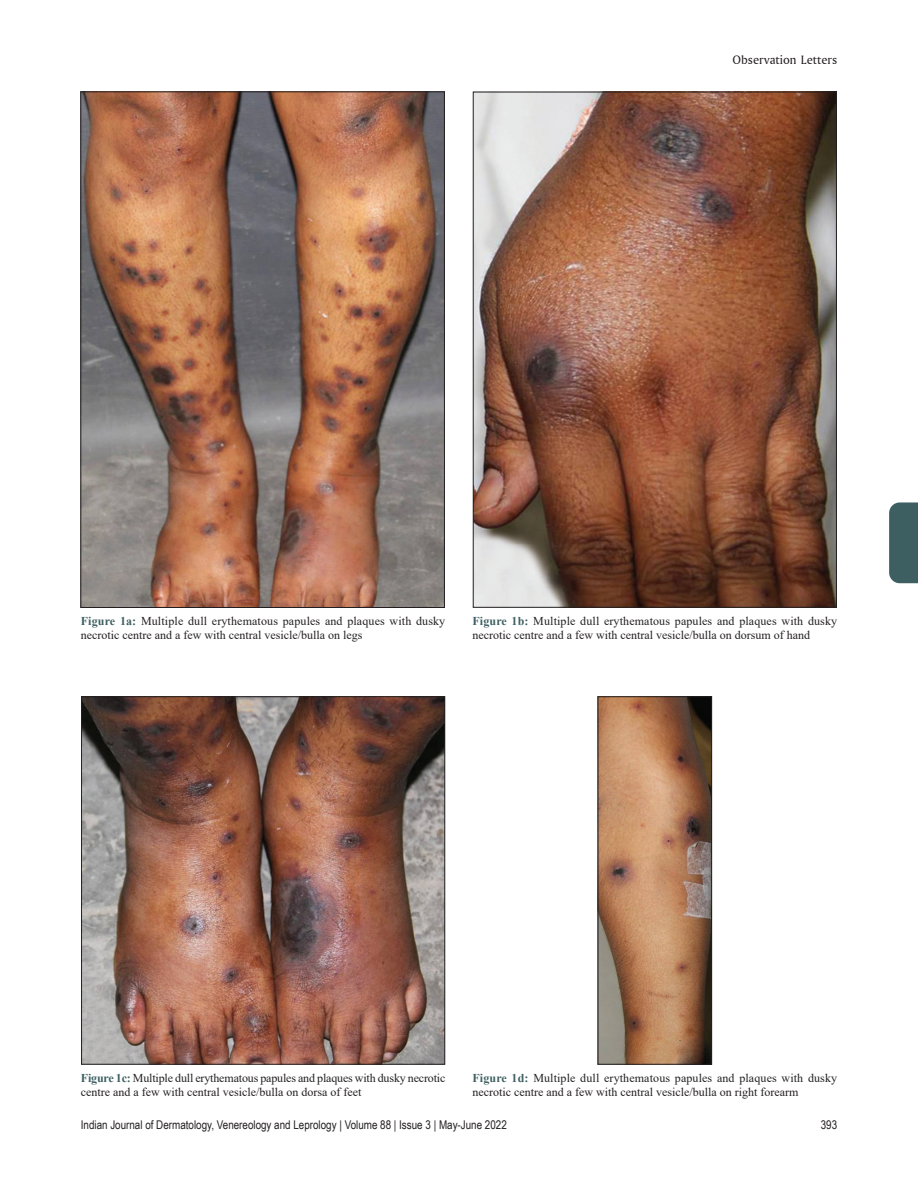
<style>
.page{position:relative;width:918px;height:1188px;background:#fff}
.page>*{position:absolute;margin:0;border:0;box-sizing:border-box;transform-origin:0 0}
.t1{font:12.75px "Amerigo BT Roman A";color:#231f20}
.t2{font:12px/14.4px "Times New Roman";color:#231f20}
.t3{font:12px "Arial Narrow";color:#231f20}
.s1{font-weight:700;color:#3e5f62}
</style>
<div class="page">
<div style="left:889px;top:502px;width:29px;height:81px;background:#3e5f62"></div>
<img style="left:83px;top:699px;width:360px;height:363px">
<div style="left:81px;top:697px;width:364px;height:367px;border:1px solid #231f20"></div>
<img style="left:475px;top:94px;width:360px;height:512px">
<img style="left:600px;top:699px;width:110px;height:363px">
<div style="left:598px;top:697px;width:114px;height:367px;border:1px solid #231f20"></div>
<img style="left:83px;top:94px;width:360px;height:512px">
<p class="t1" style="left:733px;top:52px;width:106px">Observation Letters</p>
<p class="t2" style="left:81px;top:613px;width:366px"><span class="s1">Figure 1a:</span> Multiple dull erythematous papules and plaques with dusky necrotic centre and a few with central vesicle/bulla on legs</p>
<p class="t2" style="left:472px;top:613px;width:366px"><span class="s1">Figure 1b:</span> Multiple dull erythematous papules and plaques with dusky necrotic centre and a few with central vesicle/bulla on dorsum of hand</p>
<p class="t2" style="left:81px;top:1070px;width:366px"><span class="s1">Figure 1c:</span> Multiple dull erythematous papules and plaques with dusky necrotic centre and a few with central vesicle/bulla on dorsa of feet</p>
<p class="t2" style="left:472px;top:1070px;width:366px"><span class="s1">Figure 1d:</span> Multiple dull erythematous papules and plaques with dusky necrotic centre and a few with central vesicle/bulla on right forearm</p>
<p class="t3" style="left:81px;top:1116px;width:427px">Indian Journal of Dermatology, Venereology and Leprology | Volume 88 | Issue 3 | May-June 2022</p>
<p class="t3" style="left:821px;top:1116px;width:18px">393</p>
</div>
